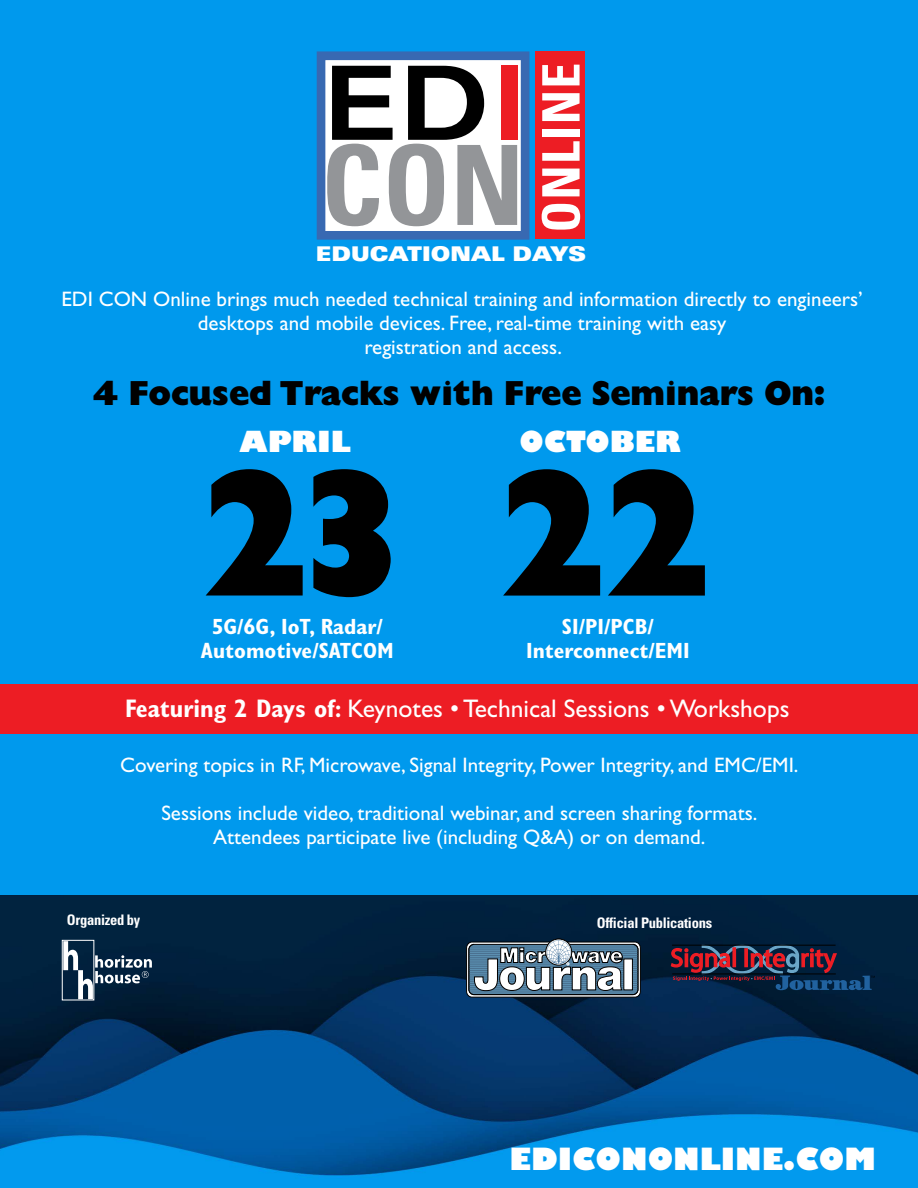
<style>
.page{position:relative;width:918px;height:1188px;background:#fff}
.page>*{position:absolute;margin:0;border:0;box-sizing:border-box;transform-origin:0 0}
.t1{font:180px "Gill Sans Std Extra Bold Disp";color:#000}
.t2{font:700 condensed 51.75px "Univers LT Std";letter-spacing:.025em;color:#fff}
.t3{font:34.5px "Gill Sans Std Extra Bold Disp";color:#000}
.t4{font:800 30px "Gill Sans Std";color:#fff}
.t5{font:800 28.5px "Gill Sans Std";color:#fff}
.t6{font:25.5px "Gill Sans Std";color:#fff}
.t7{font:700 condensed 22.05px/23.4px "Gill Sans Std";color:#fff;text-align:center}
.t8{font:21px/24px "Gill Sans Std";color:#fff;text-align:center}
.t9{font:20.25px "Univers LT Std X Black Ex";color:#fff;scale:.91 1}
.t10{font:700 condensed 14.55px "Univers LT Std";letter-spacing:-.02em;color:#fff}
.s1{font-weight:700;font-stretch:condensed}
</style>
<div class="page">
<div style="left:0;top:0;width:918px;height:895px;background:#0099ed"></div>
<img style="left:0;top:895px;width:918px;height:293px">
<div style="left:321px;top:56px;width:204px;height:179px;background:#fff"></div>
<div style="left:317px;top:51px;width:212px;height:189px;border:9px solid #3869b2"></div>
<div style="left:501px;top:66px;width:17px;height:74px;background:#ed1d24"></div>
<svg style="left:327px;top:66px;width:190px;height:160px"></svg>
<div style="left:535px;top:52px;width:50px;height:187px;background:#ed1d24"></div>
<div style="left:62px;top:940px;width:32px;height:60px;border:1px solid #fff"></div>
<svg style="left:63px;top:941px;width:89px;height:58px;background:#374f65"></svg>
<svg style="left:467px;top:942px;width:173px;height:55px"></svg>
<div style="left:466px;top:942px;width:175px;height:56px;border:1px solid #000;border-radius:6px"></div>
<svg style="left:469px;top:944px;width:169px;height:51px"></svg>
<hr style="left:470px;top:993px;width:167px;height:1px;background:#49708f">
<hr style="left:469px;top:991px;width:169px;height:1px;background:#49708f">
<hr style="left:469px;top:989px;width:169px;height:1px;background:#49708f">
<hr style="left:469px;top:987px;width:169px;height:1px;background:#49708f">
<hr style="left:469px;top:985px;width:169px;height:1px;background:#49708f">
<hr style="left:469px;top:983px;width:169px;height:1px;background:#49708f">
<hr style="left:469px;top:981px;width:169px;height:1px;background:#49708f">
<hr style="left:469px;top:980px;width:169px;height:1px;background:#49708f">
<hr style="left:469px;top:978px;width:169px;height:1px;background:#49708f">
<hr style="left:469px;top:976px;width:169px;height:1px;background:#49708f">
<hr style="left:469px;top:974px;width:169px;height:1px;background:#49708f">
<hr style="left:469px;top:972px;width:169px;height:1px;background:#49708f">
<hr style="left:469px;top:970px;width:169px;height:1px;background:#49708f">
<hr style="left:469px;top:968px;width:169px;height:1px;background:#49708f">
<hr style="left:469px;top:966px;width:169px;height:1px;background:#49708f">
<hr style="left:469px;top:965px;width:169px;height:1px;background:#49708f">
<hr style="left:469px;top:963px;width:169px;height:1px;background:#49708f">
<hr style="left:469px;top:961px;width:169px;height:1px;background:#49708f">
<hr style="left:469px;top:959px;width:169px;height:1px;background:#49708f">
<hr style="left:469px;top:957px;width:169px;height:1px;background:#49708f">
<hr style="left:469px;top:955px;width:169px;height:1px;background:#49708f">
<hr style="left:469px;top:953px;width:169px;height:1px;background:#49708f">
<hr style="left:469px;top:951px;width:169px;height:1px;background:#49708f">
<hr style="left:469px;top:950px;width:169px;height:1px;background:#49708f">
<hr style="left:469px;top:948px;width:169px;height:1px;background:#49708f">
<hr style="left:470px;top:946px;width:167px;height:1px;background:#49708f">
<div style="left:624px;top:959px;width:9px;height:31px;background:#fff;border:1px solid #000"></div>
<svg style="left:474px;top:939px;width:149px;height:52px"></svg>
<div style="left:468px;top:944px;width:170px;height:51px;border:1px solid #000;border-radius:5px"></div>
<svg style="left:671px;top:945px;width:204px;height:61px;background:#232946"></svg>
<div style="left:0;top:684px;width:918px;height:49px;background:#ed1d24"></div>
<h2 class="t2" style="left:529px;top:233px;width:171px;rotate:-90deg">ONLINE</h2>
<p class="t9" style="left:316px;top:242px;width:299px">EDUCATIONAL DAYS</p>
<p class="t8" style="left:61px;top:287px;width:803px">EDI CON Online brings much needed technical training and information directly to engineers’ desktops and mobile devices. Free, real-time training with easy<br>registration and access.</p>
<h3 class="t3" style="left:93px;top:372px;width:734px">4 Focused Tracks with Free Seminars On:</h3>
<h3 class="t5" style="left:240px;top:424px;width:113px">APRIL</h3>
<h3 class="t5" style="left:519px;top:424px;width:163px">OCTOBER</h3>
<h1 class="t1" style="left:204px;top:426px;width:193px">23</h1>
<h1 class="t1" style="left:501px;top:426px;width:211px">22</h1>
<p class="t7" style="left:201px;top:615px;width:194px">5G/6G, IoT, Radar/<br>Automotive/SATCOM</p>
<p class="t7" style="left:526px;top:615px;width:165px">SI/PI/PCB/<br>Interconnect/EMI</p>
<p class="t6" style="left:125px;top:694px;width:666px"><span class="s1">Featuring 2 Days of:</span> Keynotes • Technical Sessions • Workshops</p>
<p class="t8" style="left:120px;top:753px;width:680px">Covering topics in RF, Microwave, Signal Integrity, Power Integrity, and EMC/EMI.</p>
<p class="t8" style="left:161px;top:801px;width:598px">Sessions include video, traditional webinar, and screen sharing formats.<br>Attendees participate live (including Q&amp;A) or on demand.</p>
<p class="t10" style="left:67px;top:911px;width:75px">Organized by</p>
<p class="t10" style="left:597px;top:913px;width:117px">Official Publications</p>
<h3 class="t4" style="left:510px;top:1140px;width:368px">EDICONONLINE.COM</h3>
</div>
